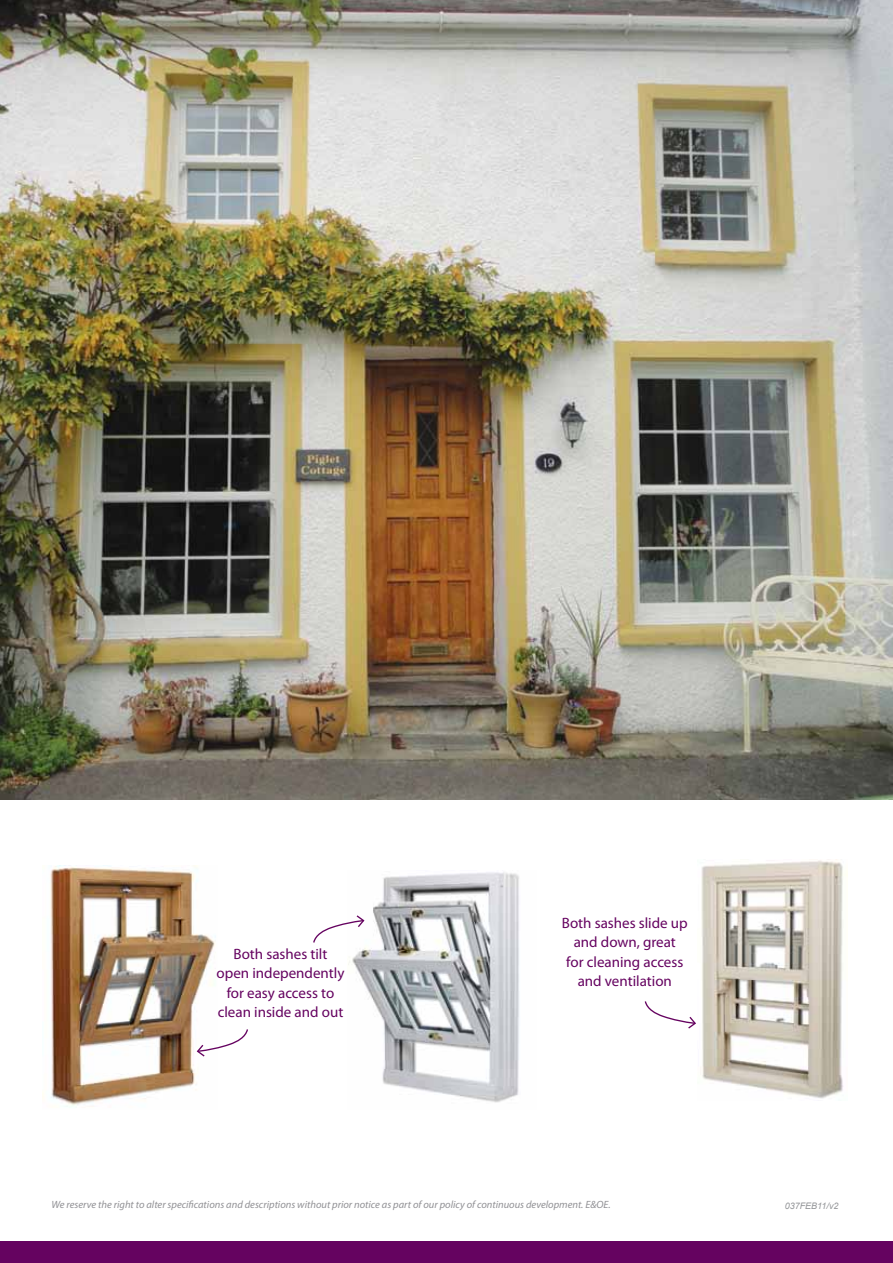
<style>
.page{position:relative;width:893px;height:1263px;background:#fff}
.page>*{position:absolute;margin:0;border:0;box-sizing:border-box;transform-origin:0 0}
.t1{font:15px/19.5px "Myriad Pro";color:#650360;text-align:center}
.t2{font:italic 10.5px "Myriad Pro";color:#919195}
.t3{font:italic 9px "Arial";color:#939598}
</style>
<div class="page">
<div style="left:0;top:1242px;width:893px;height:21px;background:#650360"></div>
<img style="left:701px;top:859px;width:147px;height:240px">
<img style="left:43px;top:866px;width:173px;height:241px">
<img style="left:348px;top:872px;width:171px;height:231px">
<svg style="left:313px;top:914px;width:52px;height:30px"></svg>
<svg style="left:196px;top:1028px;width:52px;height:30px"></svg>
<svg style="left:644px;top:1001px;width:52px;height:28px"></svg>
<img style="left:0;top:0;width:893px;height:799px">
<p class="t1" style="left:217px;top:943px;width:129px">Both sashes tilt open independently for easy access to clean inside and out</p>
<p class="t1" style="left:562px;top:913px;width:127px">Both sashes slide up and down, great<br>for cleaning access and ventilation</p>
<p class="t2" style="left:52px;top:1198px;width:561px">We reserve the right to alter specifications and descriptions without prior notice as part of our policy of continuous development. E&amp;OE.</p>
<p class="t3" style="left:785px;top:1200px;width:55px">037FEB11/v2</p>
</div>
